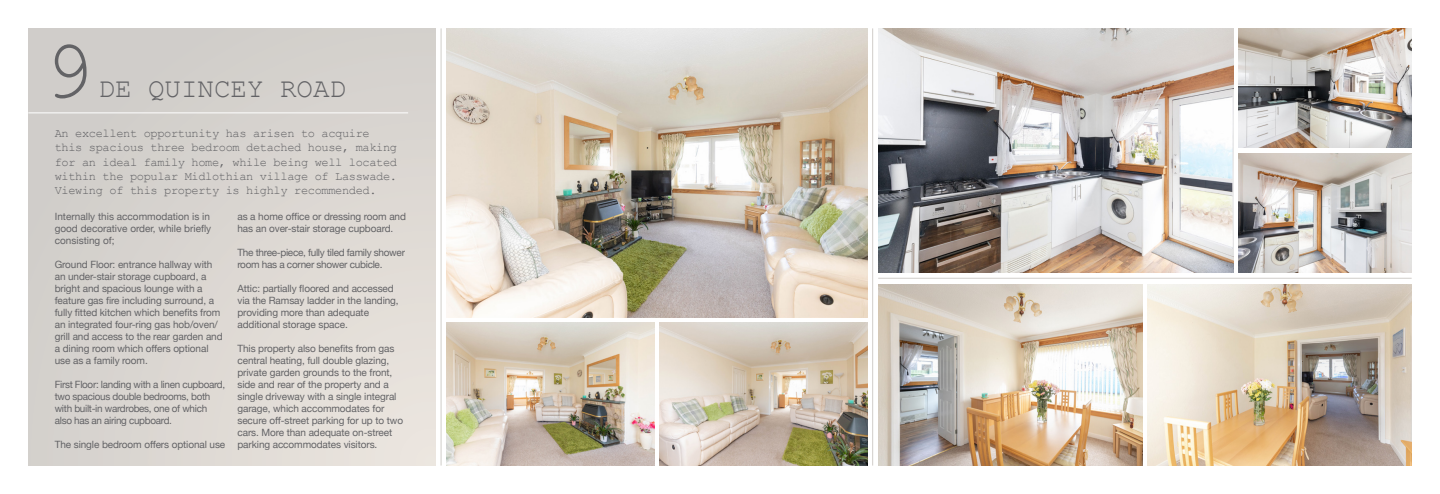
<style>
.page{position:relative;width:1440px;height:494px;background:#fff}
.page>*{position:absolute;margin:0;border:0;box-sizing:border-box;transform-origin:0 0}
.t1{font:84.2px "Courier New";color:#636366}
.t2{font:27.5px "Courier New";color:#636366}
.t3{font:12px/14.4px "Courier New";letter-spacing:-.03em;color:#636366}
.t4{font:10px/12px "Helvetica Neue";letter-spacing:-.01em;color:#636366}
.t5{font:10px/12px "Helvetica Neue";letter-spacing:-.03em;color:#636366}
</style>
<div class="page">
<div style="left:28px;top:28px;width:407px;height:437px;background:linear-gradient(to right,#d1cecb,#e2ddd7)"></div>
<hr style="left:28px;top:112px;width:380px;height:1px;background:#fff">
<hr style="left:872px;top:28px;width:1px;height:437px;background:#d0cdc9">
<hr style="left:878px;top:277px;width:534px;height:1px;background:#d0cdc9">
<hr style="left:441px;top:28px;width:1px;height:437px;background:#d0cdc9">
<img style="left:878px;top:284px;width:264px;height:181px">
<img style="left:1148px;top:284px;width:264px;height:181px">
<img style="left:447px;top:28px;width:420px;height:289px">
<img style="left:447px;top:322px;width:207px;height:143px">
<img style="left:660px;top:322px;width:207px;height:143px">
<img style="left:878px;top:28px;width:355px;height:244px">
<img style="left:1239px;top:153px;width:173px;height:119px">
<img style="left:1239px;top:29px;width:173px;height:118px">
<h1 class="t1" style="left:44px;top:19px;width:52px">9</h1>
<h2 class="t2" style="left:99px;top:72px;width:249px">DE QUINCEY ROAD</h2>
<p class="t3" style="left:55px;top:125px;width:344px">An excellent opportunity has arisen to acquire this spacious three bedroom detached house, making for an ideal family home, while being well located within the popular Midlothian village of Lasswade.<br>Viewing of this property is highly recommended.</p>
<p class="t4" style="left:55px;top:211px;width:158px">Internally this accommodation is in good decorative order, while briefly consisting of;</p>
<p class="t4" style="left:55px;top:259px;width:169px">Ground Floor: entrance hallway with an under-stair storage cupboard, a bright and spacious lounge with a feature gas fire including surround, a fully fitted kitchen which benefits from an integrated four-ring gas hob/oven/ grill and access to the rear garden and a dining room which offers optional use as a family room.</p>
<p class="t5" style="left:55px;top:379px;width:172px">First Floor: landing with a linen cupboard, two spacious double bedrooms, both with built-in wardrobes, one of which also has an airing cupboard.</p>
<p class="t4" style="left:55px;top:439px;width:172px">The single bedroom offers optional use</p>
<p class="t4" style="left:237px;top:211px;width:170px">as a home office or dressing room and has an over-stair storage cupboard.</p>
<p class="t5" style="left:237px;top:247px;width:169px">The three-piece, fully tiled family shower room has a corner shower cubicle.</p>
<p class="t4" style="left:237px;top:283px;width:163px">Attic: partially floored and accessed via the Ramsay ladder in the landing, providing more than adequate additional storage space.</p>
<p class="t4" style="left:237px;top:343px;width:167px">This property also benefits from gas central heating, full double glazing, private garden grounds to the front, side and rear of the property and a single driveway with a single integral garage, which accommodates for secure off-street parking for up to two cars. More than adequate on-street parking accommodates visitors.</p>
</div>
